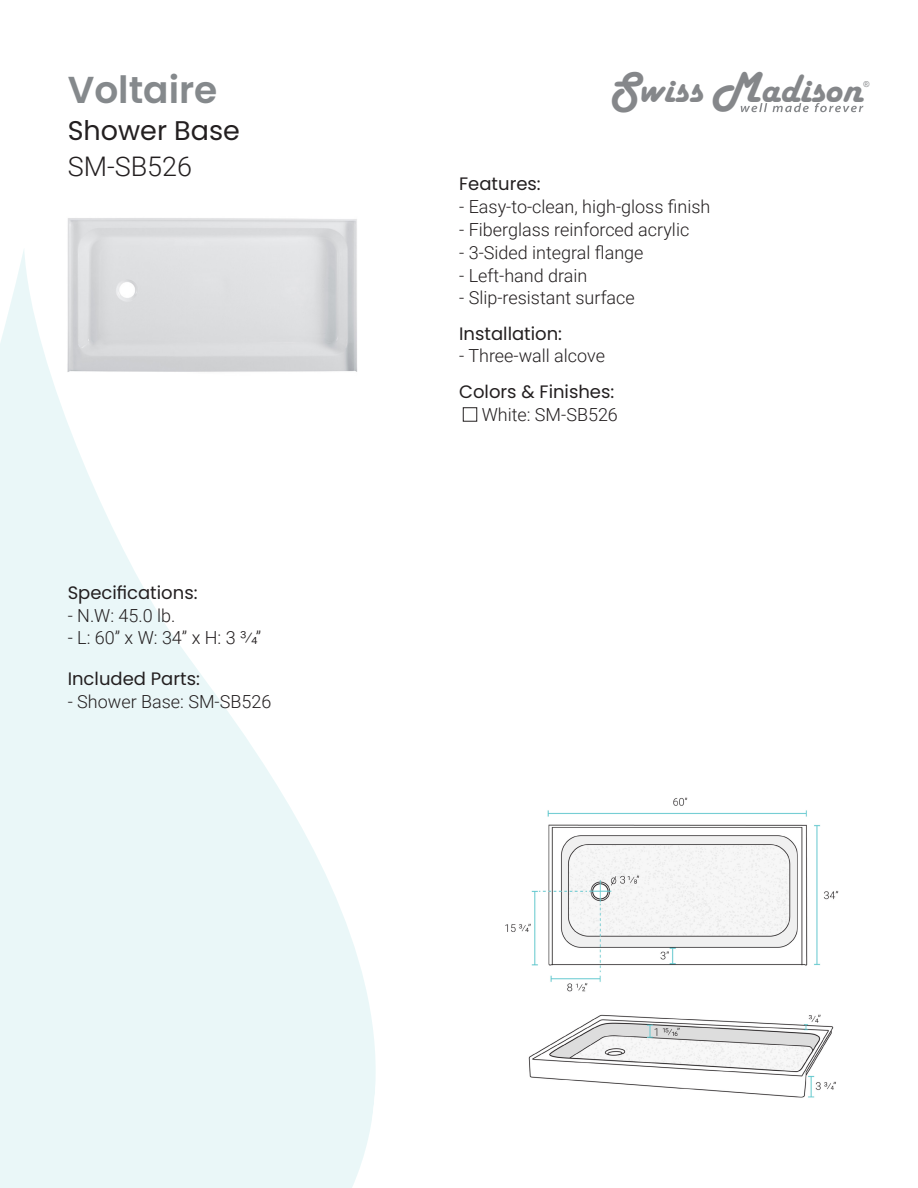
<style>
.page{position:relative;width:918px;height:1188px;background:#fff}
.page>*{position:absolute;margin:0;border:0;box-sizing:border-box;transform-origin:0 0}
.t1{font:41.1px "Harlow Solid";color:#85878a}
.t2{font:600 37.5px "Poppins";color:#85898c}
.t3{font:27px "Poppins";color:#231f20}
.t4{font:300 27px "Roboto";color:#231f20}
.t5{font:300 18px "Roboto";color:#231f20}
.t6{font:18px "Poppins";color:#231f20}
.t7{font:8.1px "Arial";color:#85878a}
.s1{font-size:45px}
</style>
<div class="page">
<img style="left:67px;top:218px;width:290px;height:29px">
<svg style="left:0;top:247px;width:376px;height:941px;fill:#eaf7f8"></svg>
<svg style="left:741px;top:103px;width:122px;height:9px"></svg>
<img style="left:505px;top:797px;width:334px;height:301px">
<div style="left:463px;top:408px;width:14px;height:13px;border:1px solid #231f20"></div>
<p class="t2" style="left:68px;top:68px;width:151px">Voltaire</p>
<p class="t3" style="left:68px;top:114px;width:174px">Shower Base</p>
<p class="t4" style="left:68px;top:148px;width:126px">SM-SB526</p>
<p class="t6" style="left:68px;top:582px;width:131px">Specifications:</p>
<p class="t5" style="left:68px;top:603px;width:109px">- N.W: 45.0 lb.</p>
<p class="t5" style="left:68px;top:625px;width:195px">- L: 60” x W: 34” x H: 3 3/4”</p>
<p class="t6" style="left:68px;top:668px;width:134px">Included Parts:</p>
<p class="t5" style="left:68px;top:689px;width:205px">- Shower Base: SM-SB526</p>
<p class="t1" style="left:610px;top:66px;width:254px"><span class="s1">S</span>wiss <span class="s1">M</span>adison</p>
<p class="t7" style="left:864px;top:79px;width:8px">®</p>
<p class="t6" style="left:459px;top:174px;width:83px">Features:</p>
<p class="t5" style="left:459px;top:194px;width:253px">- Easy-to-clean, high-gloss finish</p>
<p class="t5" style="left:459px;top:217px;width:232px">- Fiberglass reinforced acrylic</p>
<p class="t5" style="left:459px;top:240px;width:186px">- 3-Sided integral flange</p>
<p class="t5" style="left:459px;top:263px;width:130px">- Left-hand drain</p>
<p class="t5" style="left:459px;top:285px;width:177px">- Slip-resistant surface</p>
<p class="t6" style="left:459px;top:323px;width:104px">Installation:</p>
<p class="t5" style="left:459px;top:343px;width:147px">- Three-wall alcove</p>
<p class="t6" style="left:459px;top:381px;width:157px">Colors &amp; Finishes:</p>
<p class="t5" style="left:482px;top:402px;width:138px">White: SM-SB526</p>
</div>
